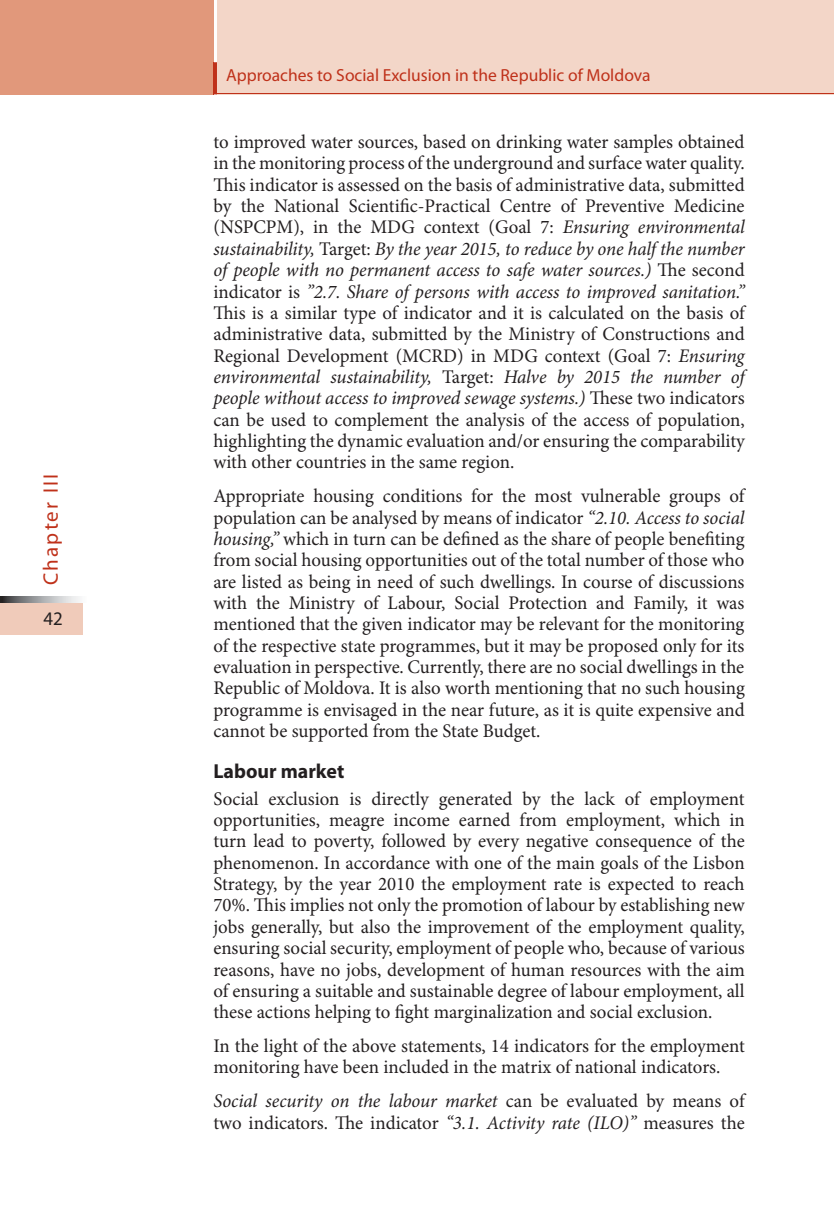
<style>
.page{position:relative;width:834px;height:1221px;background:#fff}
.page>*{position:absolute;margin:0;border:0;box-sizing:border-box;transform-origin:0 0}
.t1{font:21px "Myriad Pro";letter-spacing:.1em;color:#bf311a}
.t2{font:700 20.3px "Myriad Pro";color:#231f20}
.t3{font:19.25px/21.3px "Minion Pro";color:#231f20;text-align:justify}
.t4{font:19.25px "Myriad Pro";color:#231f20}
.t5{font:17.5px "Myriad Pro";color:#bf311a}
.s1{font-style:italic}
</style>
<div class="page">
<div style="left:217px;top:0;width:616px;height:94px;background:#f3d6c8"></div>
<div style="left:0;top:602px;width:82px;height:33px;background:#f0cbba"></div>
<svg style="left:0;top:596px;width:80px;height:6px"></svg>
<div style="left:0;top:0;width:213px;height:94px;background:#e1987b"></div>
<svg style="left:213px;top:62px;width:4px;height:32px"></svg>
<hr style="left:214px;top:94px;width:619px;height:1px;background:#bf311a">
<p class="t1" style="left:43px;top:584px;width:112px;rotate:-90deg">Chapter III</p>
<p class="t4" style="left:43px;top:611px;width:21px">42</p>
<p class="t5" style="left:226px;top:69px;width:426px">Approaches to Social Exclusion in the Republic of Moldova</p>
<p class="t3" style="left:213px;top:133px;width:533px">to improved water sources, based on drinking water samples obtained in the monitoring process of the underground and surface water quality.<br>This indicator is assessed on the basis of administrative data, submitted by the National Scientific-Practical Centre of Preventive Medicine (NSPCPM), in the MDG context (Goal 7: <span class="s1">Ensuring environmental sustainability,</span> Target: <span class="s1">By the year 2015, to reduce by one half the number of people with no permanent access to safe water sources.)</span> The second indicator is <span class="s1">”2.7. Share of persons with access to improved sanitation.” </span>This is a similar type of indicator and it is calculated on the basis of administrative data, submitted by the Ministry of Constructions and Regional Development (MCRD) in MDG context (Goal 7: <span class="s1">Ensuring environmental sustainability,</span> Target: <span class="s1">Halve by 2015 the number of people without access to improved sewage systems.)</span> These two indicators can be used to complement the analysis of the access of population, highlighting the dynamic evaluation and/or ensuring the comparability with other countries in the same region.</p>
<p class="t3" style="left:213px;top:487px;width:533px">Appropriate housing conditions for the most vulnerable groups of population can be analysed by means of indicator <span class="s1">“2.10. Access to social housing,”</span> which in turn can be defined as the share of people benefiting from social housing opportunities out of the total number of those who are listed as being in need of such dwellings. In course of discussions with the Ministry of Labour, Social Protection and Family, it was mentioned that the given indicator may be relevant for the monitoring of the respective state programmes, but it may be proposed only for its evaluation in perspective. Currently, there are no social dwellings in the Republic of Moldova. It is also worth mentioning that no such housing programme is envisaged in the near future, as it is quite expensive and cannot be supported from the State Budget.</p>
<p class="t2" style="left:213px;top:763px;width:132px">Labour market</p>
<p class="t3" style="left:213px;top:789px;width:533px">Social exclusion is directly generated by the lack of employment opportunities, meagre income earned from employment, which in turn lead to poverty, followed by every negative consequence of the phenomenon. In accordance with one of the main goals of the Lisbon Strategy, by the year 2010 the employment rate is expected to reach 70%. This implies not only the promotion of labour by establishing new jobs generally, but also the improvement of the employment quality, ensuring social security, employment of people who, because of various reasons, have no jobs, development of human resources with the aim of ensuring a suitable and sustainable degree of labour employment, all these actions helping to fight marginalization and social exclusion.</p>
<p class="t3" style="left:213px;top:1036px;width:533px">In the light of the above statements, 14 indicators for the employment monitoring have been included in the matrix of national indicators.</p>
<p class="t3" style="left:213px;top:1091px;width:532px"><span class="s1">Social security on the labour market</span> can be evaluated by means of two indicators. The indicator <span class="s1">“3.1. Activity rate (ILO)”</span> measures the</p>
</div>
